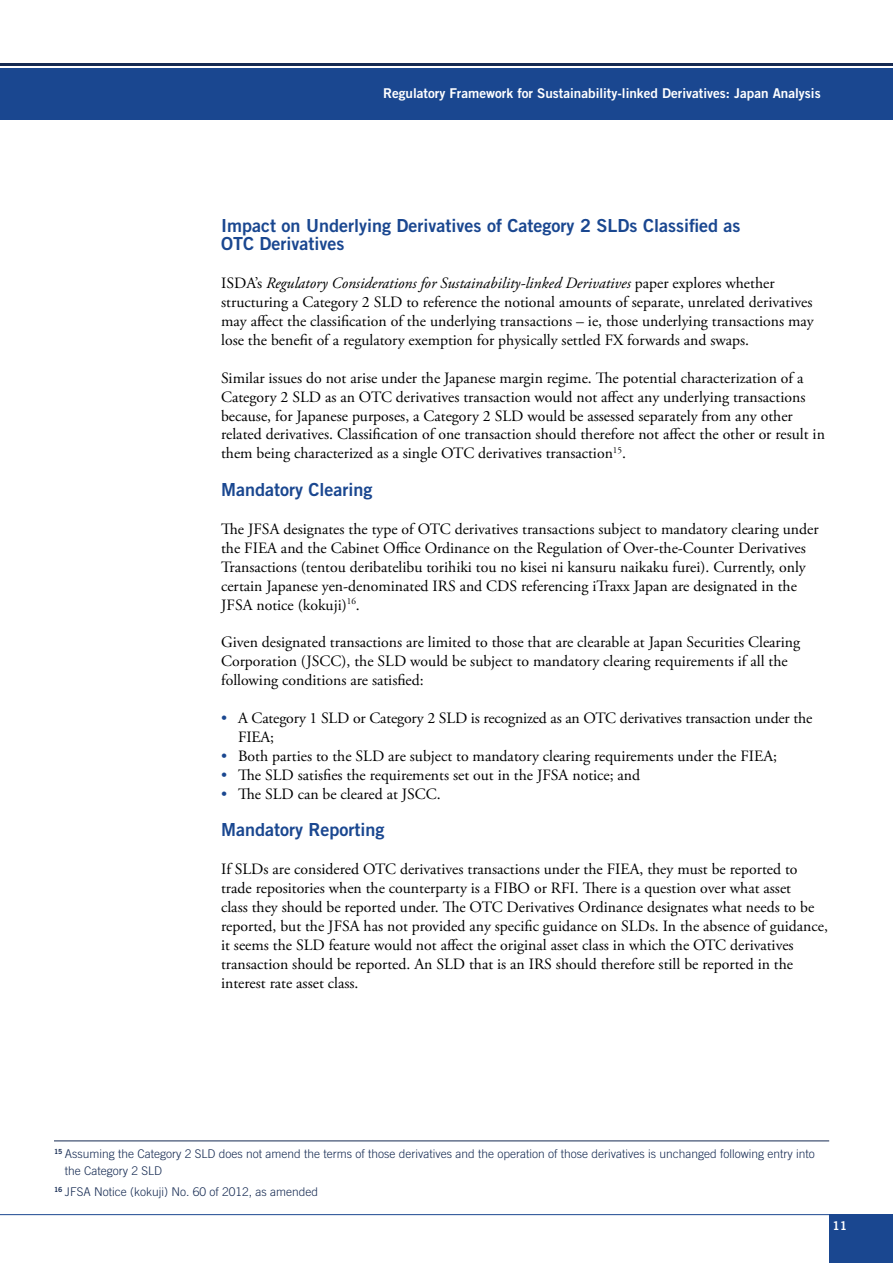
<style>
.page{position:relative;width:893px;height:1263px;background:#fff}
.page>*{position:absolute;margin:0;border:0;box-sizing:border-box;transform-origin:0 0}
.t1{font:18px/18.9px "Trade Gothic LT Std Bd 2";color:#1a4790}
.t2{font:15.75px/18.9px "Adobe Garamond Pro";color:#000}
.t3{font:13.5px "Trade Gothic LT Std Bd 2";color:#fff}
.t4{font:300 12px/16.5px "Trade Gothic LT Std";color:#152a52}
.t5{font:12px "Trade Gothic Bold Two";color:#fff}
.s1{font-style:italic}
.s2{color:#1a4790}
</style>
<div class="page">
<div style="left:0;top:68px;width:893px;height:51px;background:#1a4790"></div>
<hr style="left:0;top:64px;width:893px;height:2px;background:#152a52">
<div style="left:829px;top:1214px;width:64px;height:49px;background:#1a4790"></div>
<hr style="left:0;top:1214px;width:829px;height:1px;background:#1a4790">
<hr style="left:54px;top:1140px;width:775px;height:1px;background:#152a52">
<p class="t3" style="left:383px;top:85px;width:439px">Regulatory Framework for Sustainability-linked Derivatives: Japan Analysis</p>
<p class="t1" style="left:221px;top:215px;width:521px">Impact on Underlying Derivatives of Category 2 SLDs Classified as<br>OTC Derivatives</p>
<p class="t2" style="left:221px;top:274px;width:594px">ISDA’s <span class="s1">Regulatory Considerations for Sustainability-linked Derivatives</span> paper explores whether structuring a Category 2 SLD to reference the notional amounts of separate, unrelated derivatives may affect the classification of the underlying transactions – ie, those underlying transactions may lose the benefit of a regulatory exemption for physically settled FX forwards and swaps.</p>
<p class="t2" style="left:221px;top:369px;width:605px">Similar issues do not arise under the Japanese margin regime. The potential characterization of a Category 2 SLD as an OTC derivatives transaction would not affect any underlying transactions because, for Japanese purposes, a Category 2 SLD would be assessed separately from any other related derivatives. Classification of one transaction should therefore not affect the other or result in them being characterized as a single OTC derivatives transaction<sup>15</sup>.</p>
<p class="t1" style="left:221px;top:480px;width:153px">Mandatory Clearing</p>
<p class="t2" style="left:221px;top:520px;width:599px">The JFSA designates the type of OTC derivatives transactions subject to mandatory clearing under the FIEA and the Cabinet Office Ordinance on the Regulation of Over-the-Counter Derivatives Transactions (tentou deribatelibu torihiki tou no kisei ni kansuru naikaku furei). Currently, only certain Japanese yen-denominated IRS and CDS referencing iTraxx Japan are designated in the JFSA notice (kokuji)<sup>16</sup>.</p>
<p class="t2" style="left:221px;top:633px;width:581px">Given designated transactions are limited to those that are clearable at Japan Securities Clearing<br>Corporation (JSCC), the SLD would be subject to mandatory clearing requirements if all the following conditions are satisfied:</p>
<p class="t2" style="left:238px;top:709px;width:576px;text-indent:-17px"><span class="s2">•</span> A Category 1 SLD or Category 2 SLD is recognized as an OTC derivatives transaction under the<br>FIEA;</p>
<p class="t2" style="left:221px;top:747px;width:557px"><span class="s2">•</span> Both parties to the SLD are subject to mandatory clearing requirements under the FIEA;</p>
<p class="t2" style="left:221px;top:766px;width:421px"><span class="s2">•</span> The SLD satisfies the requirements set out in the JFSA notice; and</p>
<p class="t2" style="left:221px;top:785px;width:221px"><span class="s2">•</span> The SLD can be cleared at JSCC.</p>
<p class="t1" style="left:221px;top:820px;width:165px">Mandatory Reporting</p>
<p class="t2" style="left:221px;top:860px;width:608px">If SLDs are considered OTC derivatives transactions under the FIEA, they must be reported to trade repositories when the counterparty is a FIBO or RFI. There is a question over what asset<br>class they should be reported under. The OTC Derivatives Ordinance designates what needs to be reported, but the JFSA has not provided any specific guidance on SLDs. In the absence of guidance, it seems the SLD feature would not affect the original asset class in which the OTC derivatives transaction should be reported. An SLD that is an IRS should therefore still be reported in the interest rate asset class.</p>
<p class="t4" style="left:65px;top:1145px;width:752px;text-indent:-11px"><sup>15</sup> Assuming the Category 2 SLD does not amend the terms of those derivatives and the operation of those derivatives is unchanged following entry into the Category 2 SLD</p>
<p class="t4" style="left:54px;top:1183px;width:266px"><sup>16</sup> JFSA Notice (kokuji) No. 60 of 2012, as amended</p>
<p class="t5" style="left:833px;top:1219px;width:16px">11</p>
</div>
